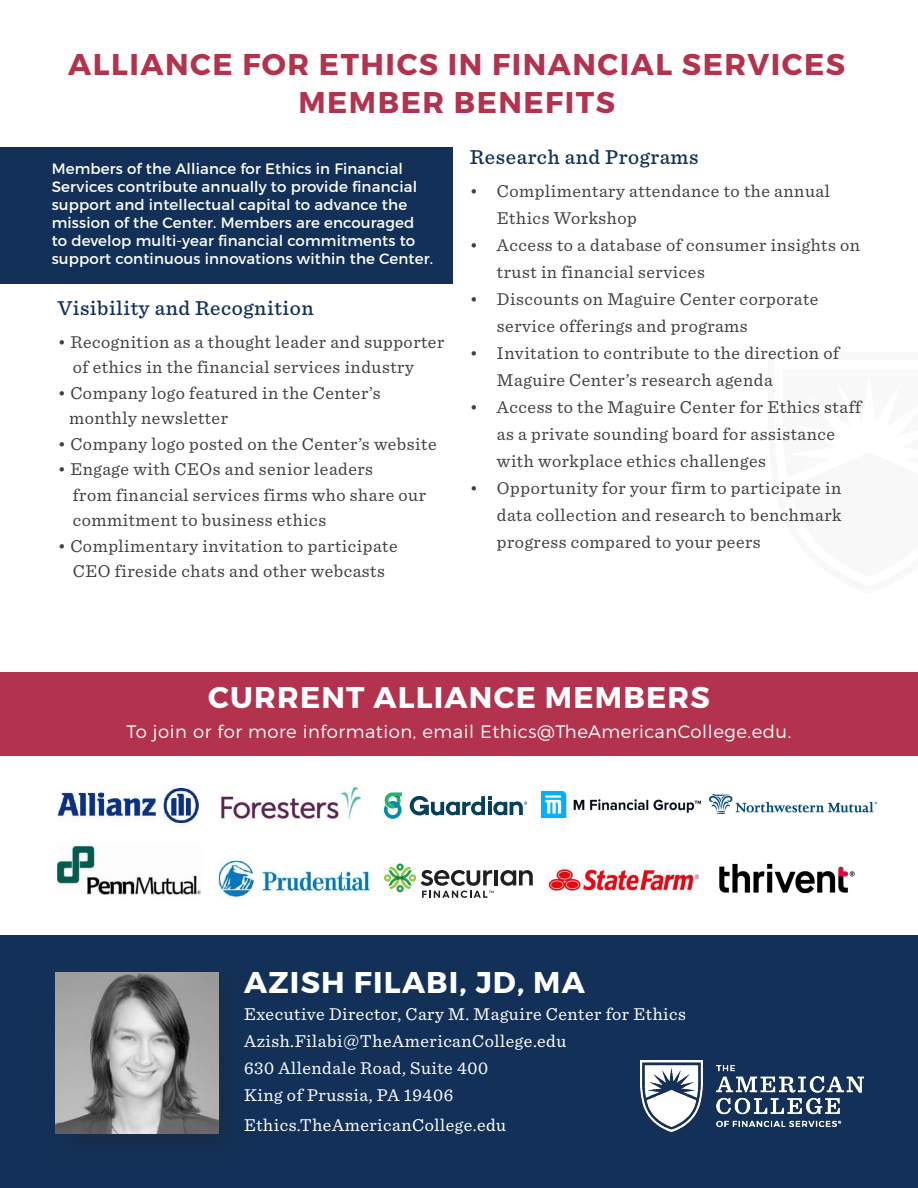
<style>
.page{position:relative;width:918px;height:1188px;background:#fff}
.page>*{position:absolute;margin:0;border:0;box-sizing:border-box;transform-origin:0 0}
.t1{font:700 30px "Montserrat";letter-spacing:.05em;color:#b3324e}
.t2{font:700 30px "Montserrat";letter-spacing:.04em;color:#fff}
.t3{font:500 21px "Sentinel";letter-spacing:.03em;color:#133158}
.t4{font:18px/27px "Sentinel";letter-spacing:.03em;color:#413f41}
.t5{font:18px "Sentinel";letter-spacing:.03em;color:#fff}
.t6{font:300 18px "Montserrat";letter-spacing:.03em;color:#fff}
.t7{font:15px/18px "Montserrat";letter-spacing:.01em;color:#fff}
</style>
<div class="page">
<div style="left:0;top:935px;width:918px;height:253px;background:#133158"></div>
<img style="left:55px;top:972px;width:163px;height:162px">
<div style="left:0;top:672px;width:918px;height:83px;background:#b3324e"></div>
<img style="left:640px;top:1060px;width:223px;height:72px">
<div style="left:0;top:147px;width:452px;height:137px;background:#133158"></div>
<img style="left:57px;top:785px;width:142px;height:42px">
<img style="left:542px;top:792px;width:158px;height:26px">
<img style="left:218px;top:859px;width:152px;height:39px">
<hr style="left:495px;top:870px;width:3px;height:15px;background:#231f20">
<svg style="left:500px;top:870px;width:33px;height:16px"></svg>
<svg style="left:384px;top:864px;width:110px;height:34px"></svg>
<img style="left:221px;top:786px;width:140px;height:34px">
<img style="left:709px;top:794px;width:167px;height:20px">
<img style="left:545px;top:867px;width:154px;height:30px">
<svg style="left:384px;top:792px;width:18px;height:27px"></svg>
<svg style="left:410px;top:796px;width:117px;height:19px"></svg>
<img style="left:56px;top:845px;width:145px;height:50px">
<img style="left:719px;top:863px;width:136px;height:31px">
<p class="t1" style="left:68px;top:46px;width:778px">ALLIANCE FOR ETHICS IN FINANCIAL SERVICES</p>
<p class="t1" style="left:298px;top:83px;width:318px">MEMBER BENEFITS</p>
<p class="t7" style="left:52px;top:160px;width:383px">Members of the Alliance for Ethics in Financial Services contribute annually to provide financial support and intellectual capital to advance the mission of the Center. Members are encouraged to develop multi-year financial commitments to support continuous innovations within the Center.</p>
<p class="t3" style="left:58px;top:292px;width:258px">Visibility and Recognition</p>
<p class="t4" style="left:58px;top:327px;width:388px">• Recognition as a thought leader and supporter</p>
<p class="t4" style="left:73px;top:352px;width:343px">of ethics in the financial services industry</p>
<p class="t4" style="left:58px;top:378px;width:324px">• Company logo featured in the Center’s</p>
<p class="t4" style="left:69px;top:403px;width:160px">monthly newsletter</p>
<p class="t4" style="left:58px;top:429px;width:380px">• Company logo posted on the Center’s website</p>
<p class="t4" style="left:58px;top:454px;width:317px">• Engage with CEOs and senior leaders</p>
<p class="t4" style="left:73px;top:480px;width:355px">from financial services firms who share our</p>
<p class="t4" style="left:73px;top:505px;width:255px">commitment to business ethics</p>
<p class="t4" style="left:58px;top:531px;width:341px">• Complimentary invitation to participate</p>
<p class="t4" style="left:73px;top:556px;width:314px">CEO fireside chats and other webcasts</p>
<p class="t3" style="left:470px;top:141px;width:230px">Research and Programs</p>
<p class="t4" style="left:497px;top:177px;width:334px;text-indent:-27px">• Complimentary attendance to the annual<br>Ethics Workshop</p>
<p class="t4" style="left:497px;top:231px;width:365px;text-indent:-27px">• Access to a database of consumer insights on trust in financial services</p>
<p class="t4" style="left:497px;top:285px;width:323px;text-indent:-27px">• Discounts on Maguire Center corporate service offerings and programs</p>
<p class="t4" style="left:497px;top:339px;width:344px;text-indent:-27px">• Invitation to contribute to the direction of<br>Maguire Center’s research agenda</p>
<p class="t4" style="left:497px;top:393px;width:366px;text-indent:-27px">• Access to the Maguire Center for Ethics staff as a private sounding board for assistance with workplace ethics challenges</p>
<p class="t4" style="left:497px;top:474px;width:346px;text-align:justify;text-indent:-27px">• Opportunity for your firm to participate in data collection and research to benchmark progress compared to your peers</p>
<p class="t2" style="left:208px;top:679px;width:503px">CURRENT ALLIANCE MEMBERS</p>
<p class="t6" style="left:127px;top:721px;width:666px">To join or for more information, email Ethics@TheAmericanCollege.edu.</p>
<p class="t2" style="left:244px;top:964px;width:342px">AZISH FILABI, JD, MA</p>
<p class="t5" style="left:244px;top:1001px;width:443px">Executive Director, Cary M. Maguire Center for Ethics</p>
<p class="t5" style="left:244px;top:1028px;width:324px">Azish.Filabi@TheAmericanCollege.edu</p>
<p class="t5" style="left:244px;top:1055px;width:246px">630 Allendale Road, Suite 400</p>
<p class="t5" style="left:244px;top:1082px;width:211px">King of Prussia, PA 19406</p>
<p class="t5" style="left:244px;top:1112px;width:264px">Ethics.TheAmericanCollege.edu</p>
</div>
